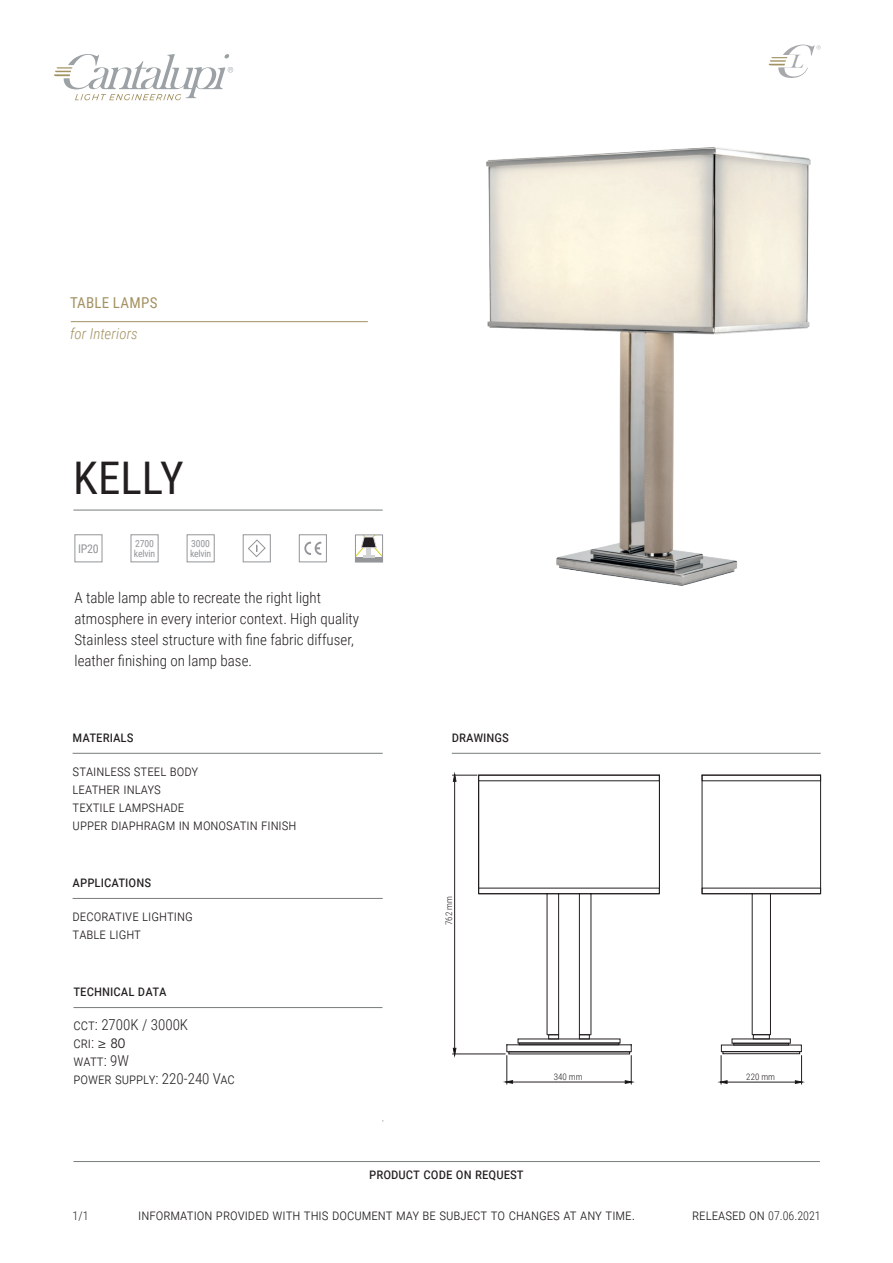
<style>
.page{position:relative;width:893px;height:1263px;background:#fff}
.page>*{position:absolute;margin:0;border:0;box-sizing:border-box;transform-origin:0 0}
.t1{font:45px "Roboto Condensed";color:#231f20}
.t2{font:300 15px/18px "Roboto Condensed";color:#231f20}
.t3{font:15px "Roboto Condensed";color:#231f20}
.t4{font:italic 300 15px "Roboto Condensed";letter-spacing:.005em;color:#a29161}
.t5{font:15px "Roboto Condensed";letter-spacing:.02em;color:#a29161}
.t6{font:12px "Roboto Condensed";color:#939598}
.t7{font:300 12px "Roboto Condensed";color:#231f20}
.t8{font:9.75px/10.5px "Roboto Condensed";letter-spacing:-.02em;color:#939598}
.t9{font:300 9px "Roboto Condensed";color:#231f20}
.s1{font-family:"Avenir LT Pro";font-weight:400;font-size:13.5px}
.s2{font-size:12px}
</style>
<div class="page">
<img style="left:486px;top:147px;width:325px;height:439px">
<hr style="left:71px;top:321px;width:297px;height:1px;background:#a29161">
<svg style="left:54px;top:54px;width:179px;height:46px"></svg>
<svg style="left:769px;top:45px;width:52px;height:33px"></svg>
<hr style="left:73px;top:1161px;width:747px;height:1px;background:#787c7d">
<hr style="left:452px;top:753px;width:369px;height:1px;background:#787c7d">
<svg style="left:478px;top:775px;width:343px;height:277px"></svg>
<svg style="left:452px;top:774px;width:25px;height:8px"></svg>
<hr style="left:452px;top:1054px;width:53px;height:1px;background:#231f20">
<hr style="left:454px;top:776px;width:1px;height:278px;background:#231f20">
<hr style="left:507px;top:1082px;width:124px;height:1px;background:#231f20">
<hr style="left:721px;top:1082px;width:80px;height:1px;background:#231f20">
<svg style="left:453px;top:1048px;width:3px;height:8px"></svg>
<svg style="left:505px;top:1055px;width:8px;height:29px"></svg>
<svg style="left:625px;top:1055px;width:8px;height:29px"></svg>
<svg style="left:720px;top:1055px;width:7px;height:29px"></svg>
<svg style="left:795px;top:1055px;width:8px;height:29px"></svg>
<hr style="left:73px;top:753px;width:310px;height:1px;background:#787c7d">
<hr style="left:73px;top:898px;width:310px;height:1px;background:#787c7d">
<hr style="left:73px;top:1007px;width:309px;height:1px;background:#787c7d">
<hr style="left:73px;top:510px;width:310px;height:1px;background:#787c7d">
<div style="left:75px;top:534px;width:27px;height:28px;border:1px solid #939598"></div>
<div style="left:243px;top:534px;width:28px;height:28px;border:1px solid #939598"></div>
<svg style="left:248px;top:539px;width:18px;height:19px"></svg>
<div style="left:299px;top:534px;width:28px;height:28px;border:1px solid #939598"></div>
<svg style="left:304px;top:542px;width:17px;height:13px"></svg>
<div style="left:131px;top:534px;width:27px;height:28px;border:1px solid #939598"></div>
<div style="left:187px;top:534px;width:28px;height:28px;border:1px solid #939598"></div>
<hr style="left:355px;top:558px;width:27px;height:4px;background:#939598">
<svg style="left:357px;top:536px;width:24px;height:22px"></svg>
<div style="left:355px;top:534px;width:28px;height:28px;border:1px solid #939598"></div>
<div style="left:478px;top:775px;width:181px;height:6px;border:1px solid #231f20"></div>
<div style="left:702px;top:775px;width:119px;height:6px;border:1px solid #231f20"></div>
<div style="left:702px;top:888px;width:119px;height:6px;border:1px solid #231f20"></div>
<div style="left:478px;top:888px;width:181px;height:6px;border:1px solid #231f20"></div>
<div style="left:519px;top:1043px;width:100px;height:2px;border:1px solid #231f20"></div>
<div style="left:548px;top:1034px;width:11px;height:5px;border:1px solid #231f20"></div>
<div style="left:579px;top:1034px;width:10px;height:5px;border:1px solid #231f20"></div>
<div style="left:753px;top:1034px;width:16px;height:5px;border:1px solid #231f20"></div>
<svg style="left:752px;top:1034px;width:18px;height:1px"></svg>
<div style="left:721px;top:1045px;width:80px;height:7px;border:1px solid #231f20"></div>
<div style="left:733px;top:1043px;width:56px;height:2px;border:1px solid #231f20"></div>
<div style="left:723px;top:1051px;width:77px;height:3px;border:1px solid #231f20"></div>
<p class="t5" style="left:70px;top:293px;width:89px">TABLE LAMPS</p>
<p class="t4" style="left:70px;top:323px;width:69px">for Interiors</p>
<h1 class="t1" style="left:73px;top:446px;width:112px">KELLY</h1>
<p class="t6" style="left:78px;top:540px;width:22px">IP20</p>
<p class="t8" style="left:134px;top:538px;width:23px">2700 kelvin</p>
<p class="t8" style="left:190px;top:538px;width:23px">3000 kelvin</p>
<p class="t2" style="left:75px;top:586px;width:286px;line-height:21px">A table lamp able to recreate the right light atmosphere in every interior context. High quality Stainless steel structure with fine fabric diffuser, leather finishing on lamp base.</p>
<p class="t3" style="left:73px;top:726px;width:62px">materials</p>
<p class="t2" style="left:73px;top:761px;width:225px">stainless steel body<br>leather inlays<br>textile lampshade<br>upper diaphragm in monosatin finish</p>
<p class="t3" style="left:73px;top:871px;width:80px">applications</p>
<p class="t2" style="left:73px;top:906px;width:122px">decorative lighting table light</p>
<p class="t3" style="left:73px;top:980px;width:95px">technical data</p>
<p class="t2" style="left:73px;top:1015px;width:163px">cct: 2700K / 3000K<br>cri: <span class="s1">≥ 80<br></span>watt: 9W<br>power supply: 220-240 Vac</p>
<p class="t3" style="left:452px;top:726px;width:59px">drawings</p>
<p class="t9" style="left:443px;top:925px;width:30px;rotate:-90deg">762 mm</p>
<p class="t9" style="left:554px;top:1071px;width:30px">340 mm</p>
<p class="t9" style="left:746px;top:1071px;width:30px">220 mm</p>
<p class="t3" style="left:369px;top:1163px;width:156px">product code on request</p>
<p class="t7" style="left:73px;top:1208px;width:17px">1/1</p>
<p class="t2" style="left:138px;top:1205px;width:499px">information provided with this document may be subject to changes at any time.</p>
<p class="t2" style="left:692px;top:1205px;width:130px">released on <span class="s2">07.06.2021</span></p>
</div>
